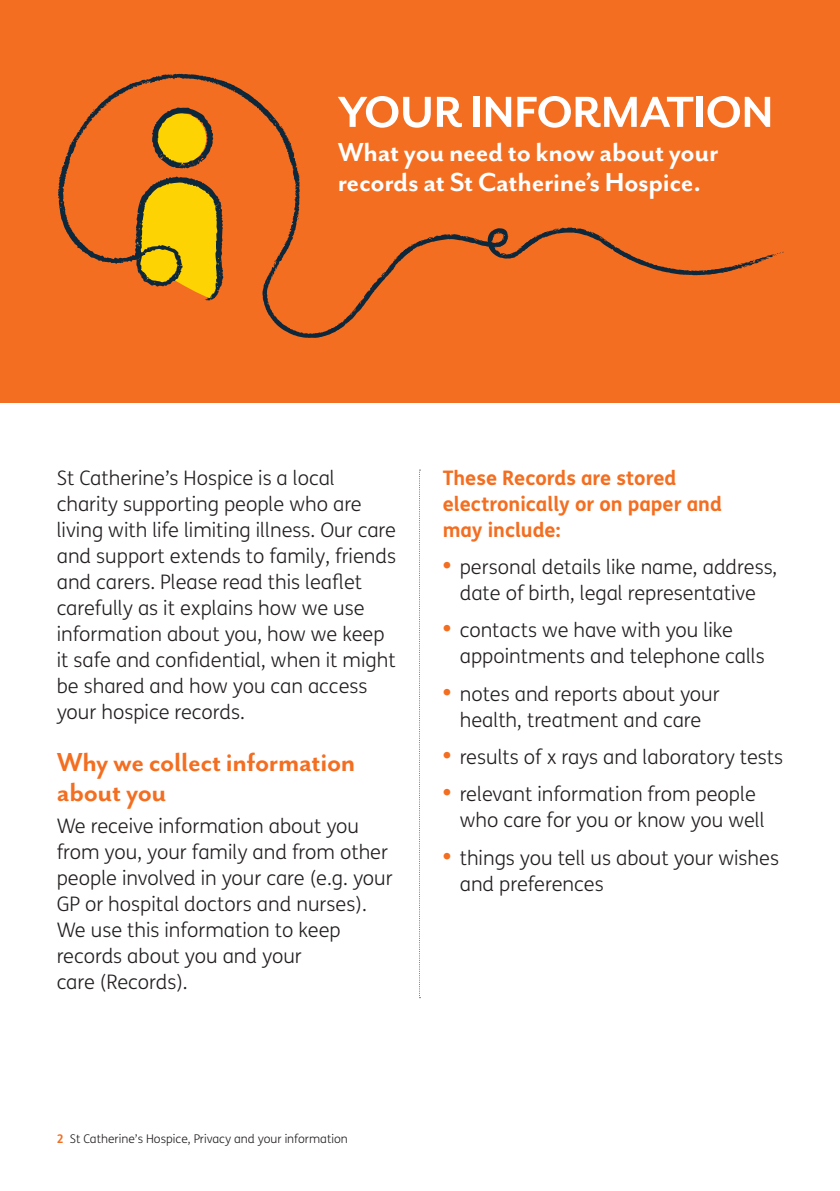
<style>
.page{position:relative;width:840px;height:1191px;background:#fff}
.page>*{position:absolute;margin:0;border:0;box-sizing:border-box;transform-origin:0 0}
.headline{font:700 50px "Mr Eaves San OT";letter-spacing:-.01em;color:#fff}
.headline-2{font:700 30px/30px "Mr Eaves San OT";letter-spacing:-.01em;color:#fff}
.headline-3{font:700 30px/30px "Mr Eaves San OT";letter-spacing:-.01em;color:#f36e21}
.body_copy{font:300 20px/26px "FS Me";color:#231f20}
.body_copy-2{font:700 20px/26px "FS Me";color:#f36e21}
.t1{font:300 12px "FS Me";color:#231f20}
.s1{font-weight:700;font-size:24px;color:#f36e21}
.s2{font-weight:700;color:#f36e21}
</style>
<div class="page">
<div style="left:0;top:0;width:839px;height:402px;background:#f36e21"></div>
<svg style="left:419px;top:469px;width:1px;height:529px"></svg>
<svg style="left:58px;top:73px;width:242px;height:170px"></svg>
<svg style="left:205px;top:76px;width:9px;height:7px"></svg>
<svg style="left:129px;top:87px;width:6px;height:3px"></svg>
<svg style="left:152px;top:107px;width:62px;height:62px"></svg>
<svg style="left:74px;top:176px;width:149px;height:124px"></svg>
<svg style="left:262px;top:227px;width:521px;height:111px"></svg>
<p class="headline" style="left:337px;top:85px;width:437px">YOUR INFORMATION</p>
<p class="headline-2" style="left:337px;top:137px;width:382px">What you need to know about your records at St Catherine’s Hospice.</p>
<p class="body_copy" style="left:57px;top:464px;width:340px">St Catherine’s Hospice is a local charity supporting people who are living with life limiting illness. Our care and support extends to family, friends and carers. Please read this leaflet carefully as it explains how we use information about you, how we keep it safe and confidential, when it might be shared and how you can access your hospice records.</p>
<p class="headline-3" style="left:57px;top:748px;width:300px">Why we collect information about you</p>
<p class="body_copy" style="left:57px;top:812px;width:337px">We receive information about you from you, your family and from other people involved in your care (e.g. your<br>GP or hospital doctors and nurses).<br>We use this information to keep records about you and your<br>care (Records).</p>
<p class="body_copy-2" style="left:442px;top:463px;width:280px">These Records are stored electronically or on paper and may include:</p>
<p class="body_copy" style="left:442px;top:553px;width:336px;text-align:center"><span class="s1">•</span> personal details like name, address, date of birth, legal representative</p>
<p class="body_copy" style="left:459px;top:617px;width:306px;text-indent:-17px"><span class="s1">•</span> contacts we have with you like appointments and telephone calls</p>
<p class="body_copy" style="left:442px;top:680px;width:278px;text-align:center"><span class="s1">•</span> notes and reports about your health, treatment and care</p>
<p class="body_copy" style="left:442px;top:743px;width:342px"><span class="s1">•</span> results of x rays and laboratory tests</p>
<p class="body_copy" style="left:459px;top:781px;width:306px;text-indent:-17px"><span class="s1">•</span> relevant information from people who care for you or know you well</p>
<p class="body_copy" style="left:459px;top:844px;width:320px;text-indent:-17px"><span class="s1">•</span> things you tell us about your wishes and preferences</p>
<p class="t1" style="left:57px;top:1130px;width:292px"><span class="s2">2</span> St Catherine’s Hospice, Privacy and your information</p>
</div>
